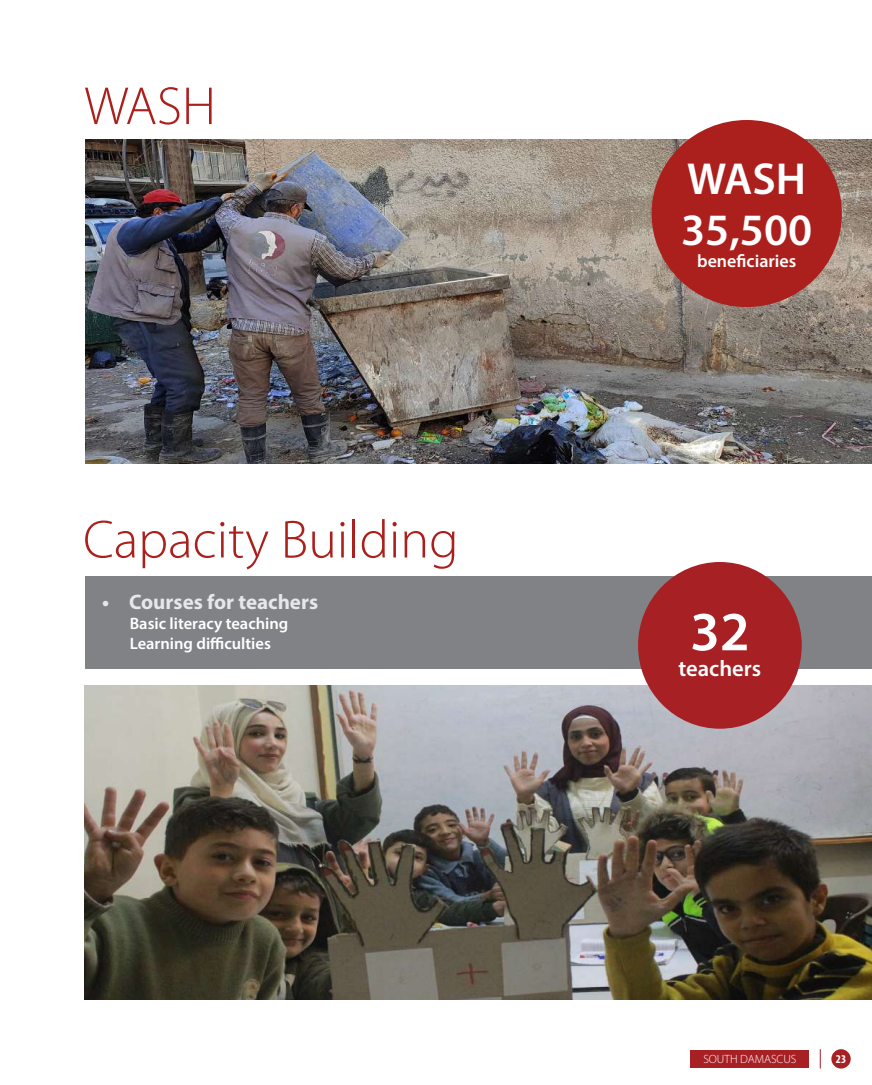
<style>
.page{position:relative;width:872px;height:1085px;background:#fff}
.page>*{position:absolute;margin:0;border:0;box-sizing:border-box;transform-origin:0 0}
.t1{font:600 55.5px "Myriad Pro";color:#fff}
.t2{font:300 54px "Myriad Pro";color:#ab201d}
.t3{font:600 45px/51px "Myriad Pro";color:#fff}
.t4{font:600 22.5px "Myriad Pro";color:#fff}
.t5{font:700 21px "Myriad Pro";color:#e6e7e9}
.t6{font:600 18px "Myriad Pro";color:#fff}
.t7{font:600 16.5px/19.8px "Myriad Pro";color:#fff}
.t8{font:300 12px "Myriad Pro";color:#fff}
.t9{font:700 condensed 12px "Myriad Pro";color:#fff}
</style>
<div class="page">
<div style="left:831px;top:1048px;width:19px;height:20px;background:#a72024;border-radius:50%"></div>
<div style="left:690px;top:1049px;width:119px;height:18px;background:#a72024"></div>
<svg style="left:820px;top:1049px;width:1px;height:19px"></svg>
<img style="left:85px;top:139px;width:787px;height:324px">
<div style="left:651px;top:120px;width:191px;height:187px;background:#ab201d;border-radius:50%"></div>
<img style="left:84px;top:685px;width:788px;height:314px">
<div style="left:85px;top:576px;width:787px;height:93px;background:#808285"></div>
<div style="left:638px;top:562px;width:163px;height:166px;background:#a72024;border-radius:50%"></div>
<h2 class="t2" style="left:84px;top:76px;width:133px">WASH</h2>
<h2 class="t2" style="left:83px;top:509px;width:377px">Capacity Building</h2>
<h3 class="t3" style="left:681px;top:152px;width:133px">WASH<br>35,500</h3>
<p class="t6" style="left:697px;top:249px;width:101px">beneficiaries</p>
<p class="t5" style="left:102px;top:588px;width:218px">• Courses for teachers</p>
<p class="t7" style="left:130px;top:613px;width:160px">Basic literacy teaching<br>Learning difficulties</p>
<h1 class="t1" style="left:690px;top:596px;width:61px">32</h1>
<h3 class="t4" style="left:678px;top:653px;width:84px">teachers</h3>
<p class="t8" style="left:703px;top:1052px;width:95px">SOUTH DAMASCUS</p>
<p class="t9" style="left:836px;top:1050px;width:12px">23</p>
</div>
